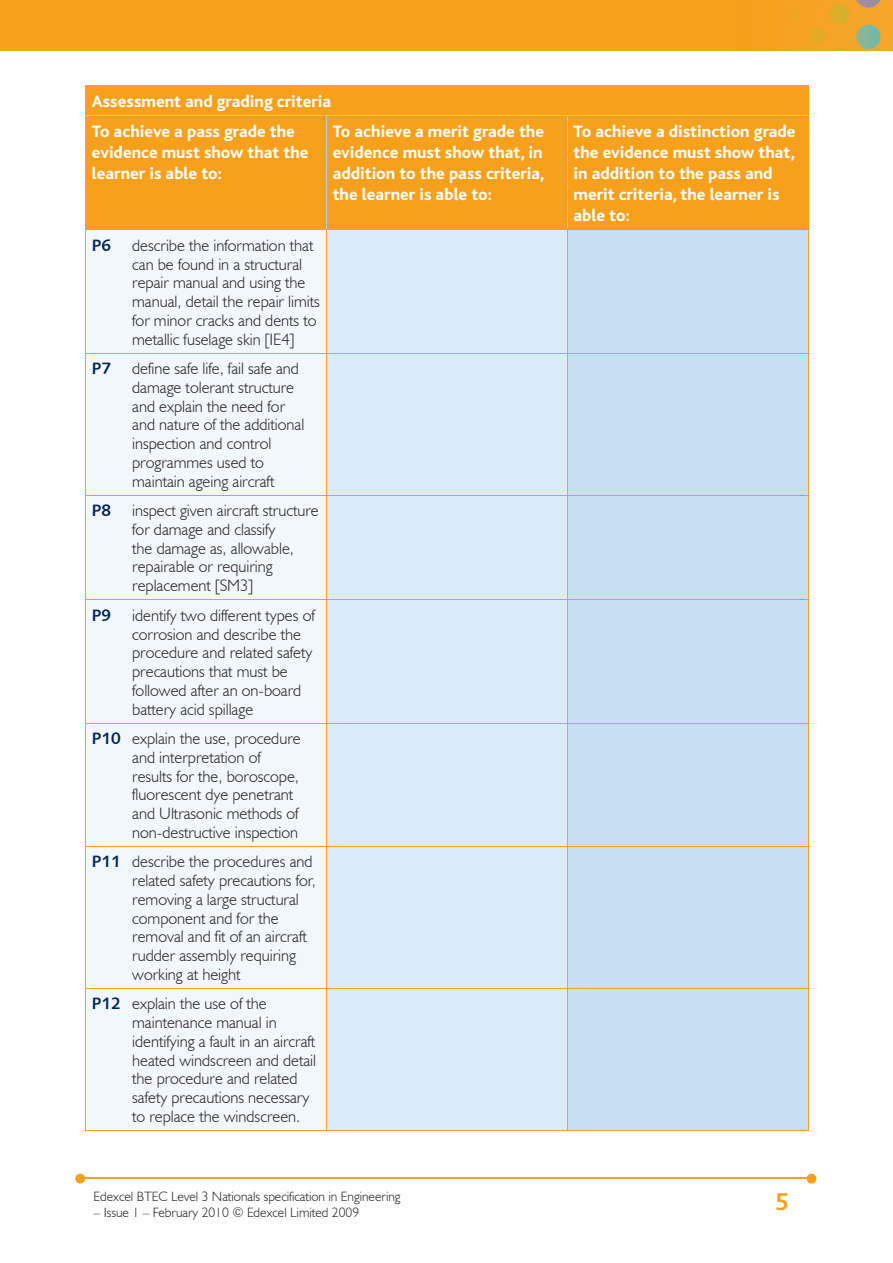
<style>
.page{position:relative;width:893px;height:1263px;background:#fff}
.page>*{position:absolute;margin:0;border:0;box-sizing:border-box;transform-origin:0 0}
.t1{font:700 25.5px "Bliss";color:#f6a01b}
.t2{font:800 17.25px/21px "Bliss";color:#fff}
.t3{font:300 16.5px/18.8px "Humanist 521 BT";color:#231f20}
.t4{font:16.5px "Humanist 531 BT Bold A";color:#002556}
.t5{font:300 13.5px "Humanist 521 BT";color:#231f20}
.s1{font-family:"Humanist 531 BT Bold A";font-weight:400;color:#002556}
</style>
<div class="page">
<img style="left:0;top:0;width:893px;height:51px">
<hr style="left:82px;top:1178px;width:728px;height:1px;background:#f6a01b">
<svg style="left:807px;top:1174px;width:9px;height:9px"></svg>
<svg style="left:75px;top:1174px;width:10px;height:9px"></svg>
<div style="left:86px;top:86px;width:722px;height:143px;background:#f6a01b"></div>
<div style="left:86px;top:230px;width:240px;height:900px;background:#f2f7fb"></div>
<div style="left:327px;top:230px;width:240px;height:900px;background:#dbebf7"></div>
<div style="left:568px;top:230px;width:240px;height:900px;background:#c8dff2"></div>
<hr style="left:85px;top:86px;width:1px;height:30px;background:#f6a01b">
<hr style="left:808px;top:86px;width:1px;height:30px;background:#f6a01b">
<hr style="left:85px;top:85px;width:241px;height:1px;background:#f6a01b">
<hr style="left:326px;top:85px;width:241px;height:1px;background:#f6a01b">
<hr style="left:567px;top:85px;width:241px;height:1px;background:#f6a01b">
<hr style="left:85px;top:116px;width:1px;height:113px;background:#f6a01b">
<hr style="left:86px;top:115px;width:240px;height:1px;background:#accfed">
<hr style="left:326px;top:116px;width:1px;height:113px;background:#accfed">
<hr style="left:326px;top:115px;width:241px;height:1px;background:#accfed">
<hr style="left:567px;top:116px;width:1px;height:113px;background:#accfed">
<hr style="left:808px;top:116px;width:1px;height:113px;background:#f6a01b">
<hr style="left:567px;top:115px;width:241px;height:1px;background:#accfed">
<hr style="left:85px;top:229px;width:241px;height:1px;background:#f6a01b">
<hr style="left:326px;top:229px;width:241px;height:1px;background:#f6a01b">
<hr style="left:567px;top:229px;width:241px;height:1px;background:#f6a01b">
<hr style="left:326px;top:230px;width:1px;height:123px;background:#f6a01b">
<hr style="left:567px;top:230px;width:1px;height:123px;background:#f6a01b">
<hr style="left:85px;top:230px;width:1px;height:123px;background:#f6a01b">
<hr style="left:808px;top:230px;width:1px;height:123px;background:#f6a01b">
<hr style="left:326px;top:353px;width:1px;height:142px;background:#f6a01b">
<hr style="left:567px;top:353px;width:1px;height:142px;background:#f6a01b">
<hr style="left:85px;top:353px;width:1px;height:142px;background:#f6a01b">
<hr style="left:808px;top:353px;width:1px;height:142px;background:#f6a01b">
<hr style="left:85px;top:353px;width:241px;height:1px;background:#f6a01b">
<hr style="left:326px;top:353px;width:241px;height:1px;background:#f6a01b">
<hr style="left:567px;top:353px;width:241px;height:1px;background:#f6a01b">
<hr style="left:326px;top:495px;width:1px;height:104px;background:#f6a01b">
<hr style="left:567px;top:495px;width:1px;height:104px;background:#f6a01b">
<hr style="left:85px;top:495px;width:1px;height:104px;background:#f6a01b">
<hr style="left:808px;top:495px;width:1px;height:104px;background:#f6a01b">
<hr style="left:85px;top:495px;width:241px;height:1px;background:#f6a01b">
<hr style="left:326px;top:495px;width:241px;height:1px;background:#f6a01b">
<hr style="left:567px;top:495px;width:241px;height:1px;background:#f6a01b">
<hr style="left:326px;top:600px;width:1px;height:123px;background:#f6a01b">
<hr style="left:567px;top:600px;width:1px;height:123px;background:#f6a01b">
<hr style="left:85px;top:600px;width:1px;height:123px;background:#f6a01b">
<hr style="left:808px;top:600px;width:1px;height:123px;background:#f6a01b">
<hr style="left:85px;top:599px;width:241px;height:1px;background:#f6a01b">
<hr style="left:326px;top:599px;width:241px;height:1px;background:#f6a01b">
<hr style="left:567px;top:599px;width:241px;height:1px;background:#f6a01b">
<hr style="left:326px;top:723px;width:1px;height:123px;background:#f6a01b">
<hr style="left:567px;top:723px;width:1px;height:123px;background:#f6a01b">
<hr style="left:85px;top:723px;width:1px;height:123px;background:#f6a01b">
<hr style="left:808px;top:723px;width:1px;height:123px;background:#f6a01b">
<hr style="left:85px;top:723px;width:241px;height:1px;background:#f6a01b">
<hr style="left:326px;top:723px;width:241px;height:1px;background:#f6a01b">
<hr style="left:567px;top:723px;width:241px;height:1px;background:#f6a01b">
<hr style="left:326px;top:847px;width:1px;height:141px;background:#f6a01b">
<hr style="left:567px;top:847px;width:1px;height:141px;background:#f6a01b">
<hr style="left:85px;top:847px;width:1px;height:141px;background:#f6a01b">
<hr style="left:808px;top:847px;width:1px;height:141px;background:#f6a01b">
<hr style="left:85px;top:846px;width:241px;height:1px;background:#f6a01b">
<hr style="left:326px;top:846px;width:241px;height:1px;background:#f6a01b">
<hr style="left:567px;top:846px;width:241px;height:1px;background:#f6a01b">
<hr style="left:326px;top:989px;width:1px;height:141px;background:#f6a01b">
<hr style="left:567px;top:989px;width:1px;height:141px;background:#f6a01b">
<hr style="left:85px;top:1130px;width:241px;height:1px;background:#f6a01b">
<hr style="left:326px;top:1130px;width:241px;height:1px;background:#f6a01b">
<hr style="left:567px;top:1130px;width:241px;height:1px;background:#f6a01b">
<hr style="left:85px;top:989px;width:1px;height:141px;background:#f6a01b">
<hr style="left:808px;top:989px;width:1px;height:141px;background:#f6a01b">
<hr style="left:85px;top:988px;width:241px;height:1px;background:#f6a01b">
<hr style="left:326px;top:988px;width:241px;height:1px;background:#f6a01b">
<hr style="left:567px;top:988px;width:241px;height:1px;background:#f6a01b">
<p class="t2" style="left:92px;top:87px;width:241px;line-height:30.2px">Assessment and grading criteria<br>To achieve a pass grade the</p>
<p class="t2" style="left:92px;top:143px;width:218px">evidence must show that the learner is able to:</p>
<p class="t2" style="left:333px;top:122px;width:213px;text-align:justify">To achieve a merit grade the evidence must show that, in addition to the pass criteria, the learner is able to:</p>
<p class="t2" style="left:574px;top:122px;width:224px">To achieve a distinction grade the evidence must show that, in addition to the pass and merit criteria, the learner is able to:</p>
<p class="t4" style="left:92px;top:235px;width:21px">P6</p>
<p class="t3" style="left:132px;top:235px;width:189px">describe the information that can be found in a structural repair manual and using the manual, detail the repair limits for minor cracks and dents to metallic fuselage skin [IE4]</p>
<p class="t4" style="left:92px;top:358px;width:21px">P7</p>
<p class="t3" style="left:132px;top:359px;width:174px">define safe life, fail safe and damage tolerant structure and explain the need for and nature of the additional inspection and control programmes used to maintain ageing aircraft</p>
<p class="t4" style="left:92px;top:500px;width:21px">P8</p>
<p class="t3" style="left:132px;top:501px;width:188px">inspect given aircraft structure for damage and classify<br>the damage as, allowable, repairable or requiring replacement [SM3]</p>
<p class="t4" style="left:92px;top:605px;width:21px">P9</p>
<p class="t3" style="left:132px;top:605px;width:184px">identify two different types of corrosion and describe the procedure and related safety precautions that must be followed after an on-board battery acid spillage</p>
<p class="t3" style="left:132px;top:729px;width:170px;text-indent:-40px"><span class="s1">P10</span> explain the use, procedure and interpretation of results for the, boroscope, fluorescent dye penetrant and Ultrasonic methods of non-destructive inspection</p>
<p class="t3" style="left:132px;top:852px;width:185px;text-indent:-40px"><span class="s1">P11</span> describe the procedures and related safety precautions for, removing a large structural component and for the removal and fit of an aircraft rudder assembly requiring working at height</p>
<p class="t3" style="left:132px;top:994px;width:185px;text-indent:-40px"><span class="s1">P12</span> explain the use of the maintenance manual in identifying a fault in an aircraft heated windscreen and detail the procedure and related safety precautions necessary to replace the windscreen.</p>
<p class="t5" style="left:94px;top:1188px;width:309px">Edexcel BTEC Level 3 Nationals specification in Engineering</p>
<p class="t5" style="left:94px;top:1204px;width:267px">– Issue 1 – February 2010 © Edexcel Limited 2009</p>
<h1 class="t1" style="left:775px;top:1189px;width:15px">5</h1>
</div>
